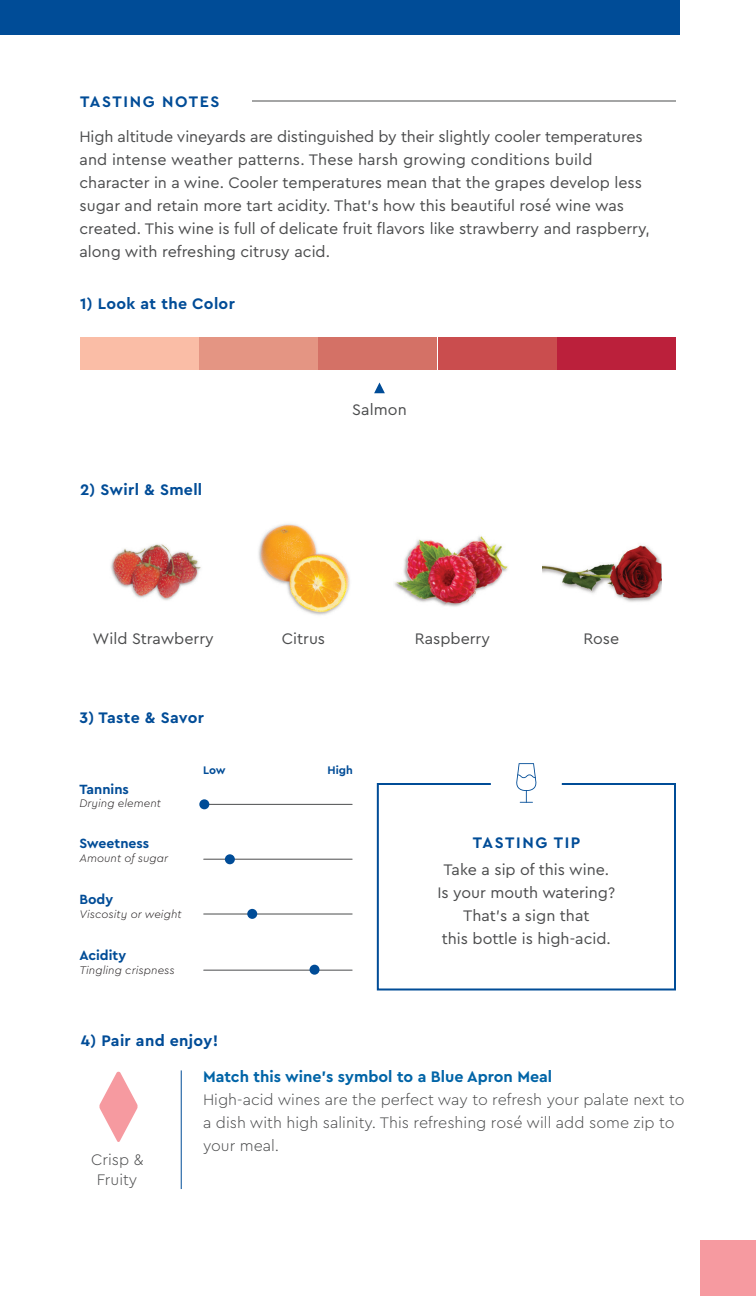
<style>
.page{position:relative;width:756px;height:1296px;background:#fff}
.page>*{position:absolute;margin:0;border:0;box-sizing:border-box;transform-origin:0 0}
.Body_Copy_Roman{font:16px/23px "Cera PRO";color:#4b4c4d}
.BODY{font:300 16px/23px "Cera PRO";color:#4b4c4d;text-align:center}
.BODY_CENTERED{font:16px/23px "Cera PRO";color:#4b4c4d;text-align:center}
.t1{font:700 16px "Cera PRO";letter-spacing:.02em;color:#004c97}
.BODY-2{font:700 16px "Cera PRO";color:#0064a7}
.t2{font:700 16px "Cera PRO";letter-spacing:.1em;color:#004c97}
.t3{font:700 14px "Cera PRO";color:#004c97}
.t4{font:italic 300 11.6px "Cera PRO";letter-spacing:.005em;color:#231f20}
.t5{font:700 11.6px "Cera PRO";color:#004c97}
</style>
<div class="page">
<hr style="left:181px;top:1070px;width:1px;height:119px;background:#004c97">
<div style="left:377px;top:783px;width:299px;height:207px;border:2px solid #004c97"></div>
<div style="left:492px;top:749px;width:69px;height:69px;background:#fff;border-radius:50%"></div>
<div style="left:491px;top:748px;width:71px;height:71px;border:2px solid #fff;border-radius:50%"></div>
<hr style="left:204px;top:914px;width:148px;height:1px;background:#4b4c4d">
<hr style="left:204px;top:859px;width:148px;height:1px;background:#4b4c4d">
<hr style="left:204px;top:804px;width:148px;height:1px;background:#4b4c4d">
<hr style="left:204px;top:970px;width:148px;height:1px;background:#4b4c4d">
<div style="left:199px;top:799px;width:10px;height:10px;background:#004c97;border-radius:50%"></div>
<div style="left:225px;top:854px;width:10px;height:10px;background:#004c97;border-radius:50%"></div>
<div style="left:247px;top:909px;width:10px;height:10px;background:#004c97;border-radius:50%"></div>
<div style="left:310px;top:965px;width:10px;height:10px;background:#004c97;border-radius:50%"></div>
<svg style="left:516px;top:763px;width:21px;height:40px"></svg>
<hr style="left:252px;top:100px;width:424px;height:2px;background:#4b4c4d">
<img style="left:110px;top:544px;width:91px;height:57px">
<img style="left:394px;top:536px;width:114px;height:71px">
<img style="left:542px;top:545px;width:120px;height:57px">
<img style="left:258px;top:524px;width:92px;height:91px">
<div style="left:80px;top:337px;width:119px;height:33px;background:#fabda6"></div>
<div style="left:199px;top:337px;width:119px;height:33px;background:#e49583"></div>
<div style="left:318px;top:337px;width:120px;height:33px;background:#d47166"></div>
<div style="left:438px;top:337px;width:119px;height:33px;background:#ca4d4e"></div>
<div style="left:557px;top:337px;width:119px;height:33px;background:#bb203b"></div>
<svg style="left:374px;top:382px;width:11px;height:11px"></svg>
<div style="left:700px;top:1240px;width:56px;height:56px;background:#f69aa0"></div>
<div style="left:0;top:0;width:680px;height:34px;background:#004c97"></div>
<svg style="left:99px;top:1072px;width:39px;height:70px"></svg>
<p class="t2" style="left:80px;top:91px;width:141px">TASTING NOTES</p>
<p class="Body_Copy_Roman" style="left:80px;top:125px;width:572px">High altitude vineyards are distinguished by their slightly cooler temperatures and intense weather patterns. These harsh growing conditions build character in a wine. Cooler temperatures mean that the grapes develop less sugar and retain more tart acidity. That’s how this beautiful rosé wine was created. This wine is full of delicate fruit flavors like strawberry and raspberry, along with refreshing citrusy acid.</p>
<p class="t1" style="left:80px;top:293px;width:156px">1) Look at the Color</p>
<p class="t1" style="left:80px;top:479px;width:124px">2) Swirl &amp; Smell</p>
<p class="Body_Copy_Roman" style="left:352px;top:397px;width:56px">Salmon</p>
<p class="Body_Copy_Roman" style="left:92px;top:626px;width:123px">Wild Strawberry</p>
<p class="Body_Copy_Roman" style="left:282px;top:626px;width:45px">Citrus</p>
<p class="Body_Copy_Roman" style="left:415px;top:626px;width:77px">Raspberry</p>
<p class="Body_Copy_Roman" style="left:584px;top:626px;width:37px">Rose</p>
<p class="t1" style="left:79px;top:707px;width:126px">3) Taste &amp; Savor</p>
<p class="t3" style="left:79px;top:780px;width:51px">Tannins</p>
<p class="t4" style="left:79px;top:795px;width:83px">Drying element</p>
<p class="t3" style="left:79px;top:834px;width:71px">Sweetness</p>
<p class="t4" style="left:79px;top:850px;width:90px">Amount of sugar</p>
<p class="t3" style="left:79px;top:890px;width:35px">Body</p>
<p class="t4" style="left:79px;top:906px;width:104px">Viscosity or weight</p>
<p class="t3" style="left:79px;top:946px;width:48px">Acidity</p>
<p class="t4" style="left:79px;top:962px;width:97px">Tingling crispness</p>
<p class="t5" style="left:203px;top:762px;width:24px">Low</p>
<p class="t5" style="left:328px;top:762px;width:27px">High</p>
<p class="t1" style="left:81px;top:1030px;width:139px">4) Pair and enjoy!</p>
<p class="t2" style="left:473px;top:832px;width:109px">TASTING TIP</p>
<p class="BODY_CENTERED" style="left:437px;top:857px;width:179px">Take a sip of this wine.<br>Is your mouth watering?<br>That’s a sign that<br>this bottle is high-acid.</p>
<p class="BODY" style="left:91px;top:1149px;width:54px;line-height:20px">Crisp &amp;<br>Fruity</p>
<p class="BODY-2" style="left:203px;top:1066px;width:351px">Match this wine’s symbol to a Blue Apron Meal</p>
<p class="BODY" style="left:203px;top:1087px;width:483px;text-align:left">High-acid wines are the perfect way to refresh your palate next to a dish with high salinity. This refreshing rosé will add some zip to your meal.</p>
</div>
